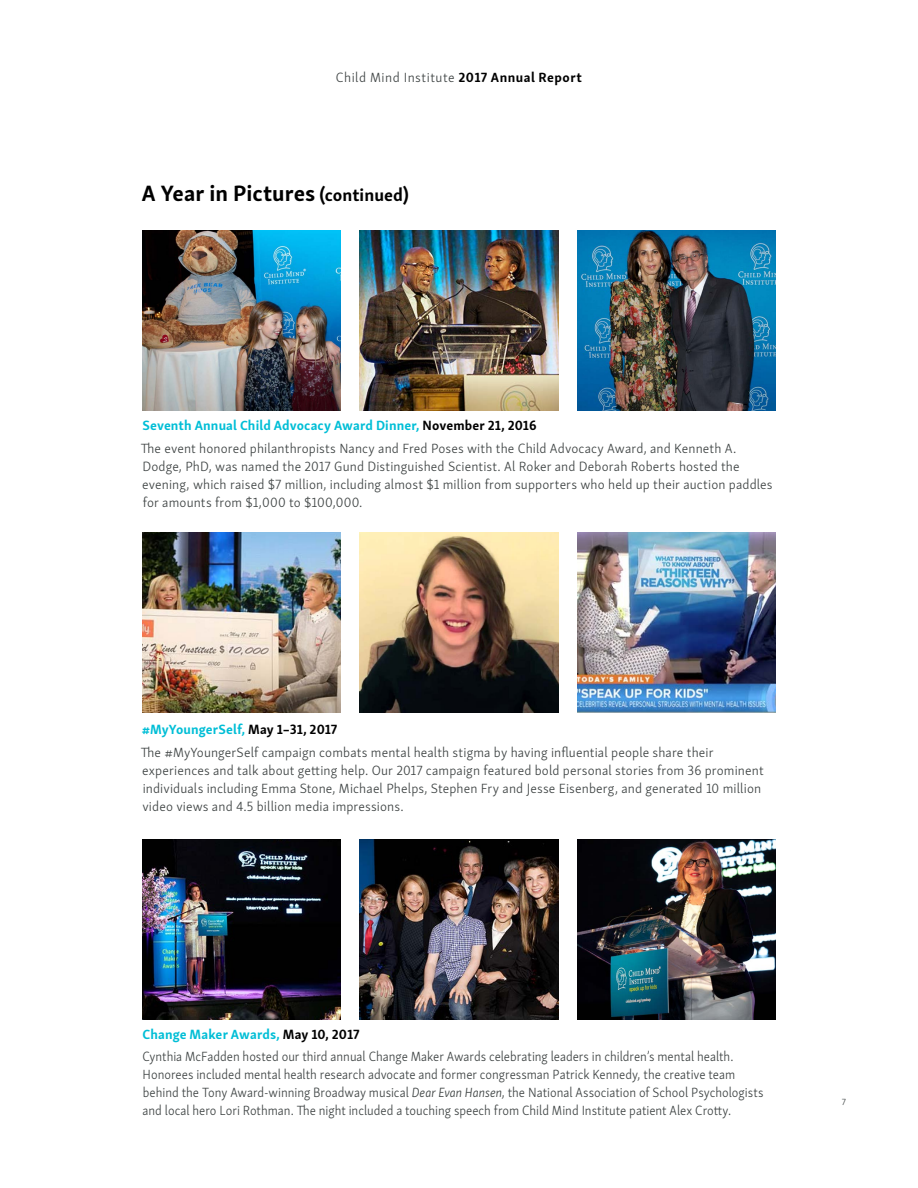
<style>
.page{position:relative;width:918px;height:1188px;background:#fff}
.page>*{position:absolute;margin:0;border:0;box-sizing:border-box;transform-origin:0 0}
.t1{font:700 22.5px "Skolar Sans Latn";color:#000}
.t2{font:300 13.5px/18px "Skolar Sans Latn";letter-spacing:.005em;color:#3f4444}
.t3{font:300 13.5px/18px "Skolar Sans Latn";letter-spacing:.005em;color:#3f4444;scale:.95 1}
.t4{font:300 13.5px "Skolar Sans Latn";letter-spacing:.035em;color:#3f4444}
.t5{font:300 9px "Skolar Sans Latn";color:#3f4444}
.s1{font-weight:700;color:#000}
.s2{font-size:17.7px}
.s3{font-weight:700;color:#00bed6}
.s4{font-style:italic}
</style>
<div class="page">
<img style="left:142px;top:533px;width:198px;height:180px">
<img style="left:578px;top:533px;width:198px;height:180px">
<img style="left:360px;top:533px;width:198px;height:180px">
<img style="left:142px;top:840px;width:198px;height:180px">
<img style="left:578px;top:840px;width:198px;height:180px">
<img style="left:360px;top:840px;width:198px;height:180px">
<img style="left:142px;top:230px;width:198px;height:180px">
<img style="left:578px;top:230px;width:198px;height:180px">
<img style="left:360px;top:230px;width:198px;height:180px">
<p class="t4" style="left:336px;top:68px;width:248px">Child Mind Institute <span class="s1">2017 Annual Report</span></p>
<h1 class="t1" style="left:142px;top:175px;width:269px">A Year in Pictures <span class="s2">(continued)</span></h1>
<p class="t2" style="left:141px;top:414px;width:597px;line-height:22.5px"><span class="s3">Seventh Annual Child Advocacy Award Dinner,</span> <span class="s1">November 21, 2016<br></span>The event honored philanthropists Nancy and Fred Poses with the Child Advocacy Award, and Kenneth A.</p>
<p class="t2" style="left:142px;top:456px;width:632px">Dodge, PhD, was named the 2017 Gund Distinguished Scientist. Al Roker and Deborah Roberts hosted the evening, which raised $7 million, including almost $1 million from supporters who held up their auction paddles for amounts from $1,000 to $100,000.</p>
<p class="t2" style="left:141px;top:717px;width:574px;line-height:22.5px"><span class="s3">#MyYoungerSelf,</span> <span class="s1">May 1–31, 2017<br></span>The #MyYoungerSelf campaign combats mental health stigma by having influential people share their</p>
<p class="t2" style="left:142px;top:760px;width:623px">experiences and talk about getting help. Our 2017 campaign featured bold personal stories from 36 prominent individuals including Emma Stone, Michael Phelps, Stephen Fry and Jesse Eisenberg, and generated 10 million video views and 4.5 billion media impressions.</p>
<p class="t3" style="left:143px;top:1022px;width:623px;line-height:22.5px"><span class="s3">Change Maker Awards,</span> <span class="s1">May 10, 2017<br></span>Cynthia McFadden hosted our third annual Change Maker Awards celebrating leaders in children’s mental health.</p>
<p class="t3" style="left:143px;top:1065px;width:655px">Honorees included mental health research advocate and former congressman Patrick Kennedy, the creative team behind the Tony Award-winning Broadway musical <span class="s4">Dear Evan Hansen</span>, the National Association of School Psychologists and local hero Lori Rothman. The night included a touching speech from Child Mind Institute patient Alex Crotty.</p>
<p class="t5" style="left:842px;top:1095px;width:6px">7</p>
</div>
